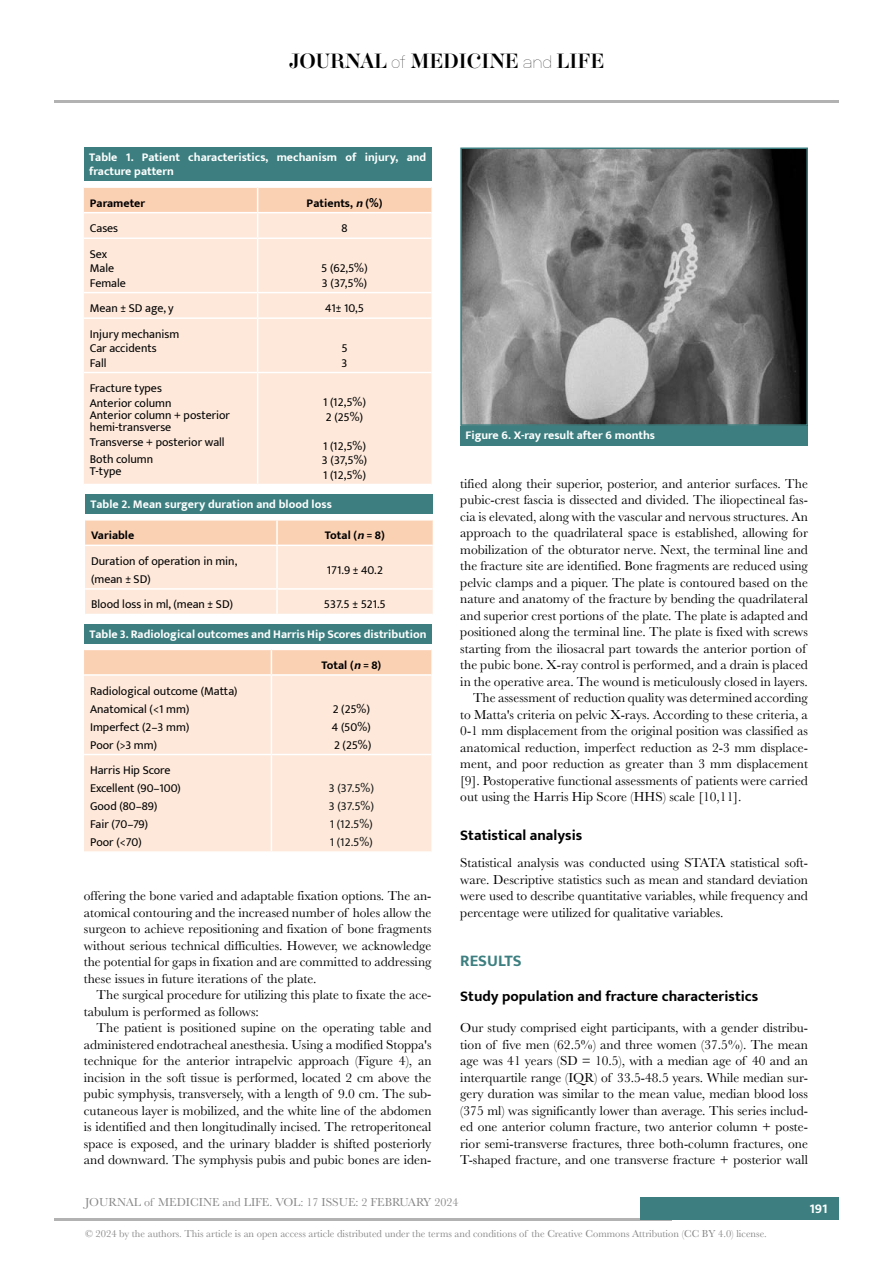
<style>
.page{position:relative;width:893px;height:1263px;background:#fff}
.page>*{position:absolute;margin:0;border:0;box-sizing:border-box;transform-origin:0 0}
.t1{font:18px "Aker Brygge Display";color:#000}
.t2{font:700 16.5px "Mukta";color:#3d7f80}
.t3{font:700 15px "Mukta";color:#000}
.t4{font:13.5px/16.5px "Baskerville";color:#000;text-align:justify}
.t5{font:700 13.5px "Mukta";color:#fff}
.t6{font:12px/14.4px "Mukta";color:#000}
.t7{font:700 12px/14.4px "Mukta";color:#fff}
.t8{font:12px "Baskerville";color:#878787}
.t9{font:700 12px "Mukta";color:#000}
.t10{font:12px/18px "Mukta";letter-spacing:.01em;color:#131413;text-align:justify}
.t11{font:10.5px "Baskerville";color:#878787}
.s1{font-family:"Neubau Grotesk Lei"}
.s2{font-style:italic}
</style>
<div class="page">
<hr style="left:54px;top:100px;width:785px;height:2px;background:#b3b2b2">
<hr style="left:54px;top:1218px;width:618px;height:2px;background:#b3b2b2">
<div style="left:641px;top:1198px;width:198px;height:22px;background:#3d7f80"></div>
<div style="left:84px;top:147px;width:347px;height:34px;background:#3d7f80"></div>
<div style="left:84px;top:239px;width:347px;height:245px;background:#fde8da"></div>
<svg style="left:84px;top:187px;width:347px;height:50px;background:#fcdec9"></svg>
<hr style="left:257px;top:239px;width:1px;height:53px;background:#fff">
<hr style="left:84px;top:292px;width:174px;height:1px;background:#fff">
<hr style="left:258px;top:292px;width:173px;height:1px;background:#fff">
<svg style="left:257px;top:293px;width:1px;height:24px"></svg>
<hr style="left:84px;top:317px;width:174px;height:2px;background:#fff">
<hr style="left:258px;top:317px;width:173px;height:2px;background:#fff">
<hr style="left:257px;top:319px;width:1px;height:53px;background:#fff">
<hr style="left:84px;top:372px;width:174px;height:1px;background:#fff">
<hr style="left:258px;top:372px;width:173px;height:1px;background:#fff">
<hr style="left:257px;top:373px;width:1px;height:111px;background:#fff">
<div style="left:85px;top:495px;width:348px;height:19px;background:#3d7f80"></div>
<svg style="left:85px;top:520px;width:348px;height:94px;background:#fce2d0"></svg>
<hr style="left:276px;top:520px;width:2px;height:25px;background:#fff">
<hr style="left:85px;top:545px;width:192px;height:1px;background:#fff">
<hr style="left:277px;top:545px;width:156px;height:1px;background:#fff">
<hr style="left:276px;top:546px;width:2px;height:42px;background:#fff">
<hr style="left:85px;top:588px;width:192px;height:2px;background:#fff">
<hr style="left:277px;top:588px;width:156px;height:2px;background:#fff">
<hr style="left:276px;top:590px;width:2px;height:24px;background:#fff">
<div style="left:84px;top:624px;width:348px;height:20px;background:#3d7f80"></div>
<div style="left:84px;top:676px;width:347px;height:175px;background:#fde8da"></div>
<svg style="left:84px;top:649px;width:347px;height:25px;background:#fbd3b7"></svg>
<hr style="left:271px;top:676px;width:1px;height:78px;background:#fff">
<hr style="left:84px;top:754px;width:187px;height:1px;background:#fff">
<hr style="left:271px;top:754px;width:160px;height:1px;background:#fff">
<hr style="left:271px;top:755px;width:1px;height:96px;background:#fff">
<div style="left:460px;top:426px;width:348px;height:19px;background:#3d7f80"></div>
<img style="left:463px;top:150px;width:342px;height:273px">
<div style="left:460px;top:147px;width:348px;height:279px;border:2px solid #3d7f80"></div>
<h1 class="t1" style="left:289px;top:49px;width:317px">JOURNAL <span class="s1">of</span> MEDICINE <span class="s1">and</span> LIFE</h1>
<p class="t7" style="left:89px;top:150px;width:339px">Table 1. Patient characteristics, mechanism of injury, and fracture pattern</p>
<p class="t9" style="left:90px;top:195px;width:57px">Parameter</p>
<p class="t9" style="left:307px;top:195px;width:77px">Patients, <span class="s2">n</span>(%)</p>
<p class="t6" style="left:90px;top:221px;width:30px">Cases</p>
<p class="t6" style="left:341px;top:221px;width:8px">8</p>
<p class="t6" style="left:90px;top:246px;width:38px">Sex<br>Male<br>Female</p>
<p class="t6" style="left:321px;top:261px;width:48px">5 (62,5%)<br>3 (37,5%)</p>
<p class="t6" style="left:90px;top:301px;width:85px">Mean ± SD age, y</p>
<p class="t6" style="left:325px;top:301px;width:40px">41± 10,5</p>
<p class="t6" style="left:90px;top:326px;width:91px">Injury mechanism<br>Car accidents<br>Fall</p>
<p class="t6" style="left:341px;top:341px;width:8px">5<br>3</p>
<p class="t6" style="left:90px;top:381px;width:83px">Fracture types<br>Anterior column</p>
<p class="t6" style="left:90px;top:408px;width:142px;line-height:12px">Anterior column + posterior hemi-transverse</p>
<p class="t6" style="left:90px;top:433px;width:136px;line-height:17.4px">Transverse + posterior wall<br>Both column</p>
<p class="t6" style="left:90px;top:464px;width:33px">T-type</p>
<p class="t6" style="left:323px;top:395px;width:44px">1 (12,5%)<br>2 (25%)</p>
<p class="t6" style="left:322px;top:438px;width:47px;text-align:justify">1 (12,5%)<br>3 (37,5%)<br>1 (12,5%)</p>
<p class="t7" style="left:90px;top:497px;width:243px">Table 2. Mean surgery duration and blood loss</p>
<p class="t9" style="left:91px;top:528px;width:45px">Variable</p>
<p class="t9" style="left:325px;top:528px;width:61px">Total (<span class="s2">n</span>= 8)</p>
<p class="t6" style="left:91px;top:552px;width:148px;line-height:18px">Duration of operation in min, (mean ± SD)</p>
<p class="t6" style="left:327px;top:563px;width:57px">171.9 ± 40.2</p>
<p class="t6" style="left:91px;top:597px;width:143px">Blood loss in ml, (mean ± SD)</p>
<p class="t6" style="left:324px;top:597px;width:63px">537.5 ± 521.5</p>
<p class="t7" style="left:89px;top:626px;width:339px">Table 3. Radiological outcomes and Harris Hip Scores distribution</p>
<p class="t9" style="left:321px;top:658px;width:61px">Total (<span class="s2">n</span>= 8)</p>
<p class="t6" style="left:90px;top:681px;width:149px;line-height:18px">Radiological outcome (Matta)<br>Anatomical (&lt;1 mm)<br>Imperfect (2–3 mm)<br>Poor (&gt;3 mm)</p>
<p class="t6" style="left:332px;top:699px;width:41px;line-height:18px;text-align:justify">2 (25%)<br>4 (50%)<br>2 (25%)</p>
<p class="t6" style="left:90px;top:761px;width:92px;line-height:18px">Harris Hip Score<br>Excellent (90–100)<br>Good (80–89)<br>Fair (70–79)<br>Poor (&lt;70)</p>
<p class="t10" style="left:329px;top:779px;width:47px">3 (37.5%)<br>3 (37.5%)<br>1 (12.5%)<br>1 (12.5%)</p>
<p class="t4" style="left:84px;top:888px;width:349px">offering the bone varied and adaptable fixation options. The an&shy;atomical contouring and the increased number of holes allow the surgeon to achieve repositioning and fixation of bone fragments without serious technical difficulties. However, we acknowledge the potential for gaps in fixation and are committed to addressing these issues in future iterations of the plate.</p>
<p class="t4" style="left:84px;top:987px;width:349px;text-indent:13px">The surgical procedure for utilizing this plate to fixate the ace&shy;tabulum is performed as follows:</p>
<p class="t4" style="left:84px;top:1020px;width:349px;text-indent:13px">The patient is positioned supine on the operating table and administered endotracheal anesthesia. Using a modified Stoppa's technique for the anterior intrapelvic approach (Figure 4), an incision in the soft tissue is performed, located 2 cm above the pubic symphysis, transversely, with a length of 9.0 cm. The sub&shy;cutaneous layer is mobilized, and the white line of the abdomen is identified and then longitudinally incised. The retroperitoneal space is exposed, and the urinary bladder is shifted posteriorly and downward. The symphysis pubis and pubic bones are iden-</p>
<p class="t7" style="left:466px;top:428px;width:191px">Figure 6. X-ray result after 6 months</p>
<p class="t4" style="left:460px;top:475px;width:349px">tified along their superior, posterior, and anterior surfaces. The</p>
<p class="t4" style="left:460px;top:492px;width:349px">pubic-crest fascia is dissected and divided. The iliopectineal fas-</p>
<p class="t4" style="left:460px;top:508px;width:349px">cia is elevated, along with the vascular and nervous structures. An</p>
<p class="t4" style="left:460px;top:525px;width:349px">approach to the quadrilateral space is established, allowing for</p>
<p class="t4" style="left:460px;top:541px;width:349px">mobilization of the obturator nerve. Next, the terminal line and</p>
<p class="t4" style="left:460px;top:558px;width:349px">the fracture site are identified. Bone fragments are reduced using</p>
<p class="t4" style="left:460px;top:574px;width:349px">pelvic clamps and a piquer. The plate is contoured based on the</p>
<p class="t4" style="left:460px;top:591px;width:349px">nature and anatomy of the fracture by bending the quadrilateral</p>
<p class="t4" style="left:460px;top:607px;width:349px">and superior crest portions of the plate. The plate is adapted and</p>
<p class="t4" style="left:460px;top:624px;width:349px">positioned along the terminal line. The plate is fixed with screws</p>
<p class="t4" style="left:460px;top:640px;width:347px">starting from the iliosacral part towards the anterior portion of</p>
<p class="t4" style="left:460px;top:657px;width:349px">the pubic bone. X-ray control is performed, and a drain is placed</p>
<p class="t4" style="left:460px;top:673px;width:349px">in the operative area. The wound is meticulously closed in layers.</p>
<p class="t4" style="left:473px;top:690px;width:336px">The assessment of reduction quality was determined according</p>
<p class="t4" style="left:460px;top:706px;width:349px">to Matta's criteria on pelvic X-rays. According to these criteria, a</p>
<p class="t4" style="left:460px;top:723px;width:349px">0-1 mm displacement from the original position was classified as</p>
<p class="t4" style="left:460px;top:739px;width:349px">anatomical reduction, imperfect reduction as 2-3 mm displace-</p>
<p class="t4" style="left:460px;top:756px;width:349px">ment, and poor reduction as greater than 3 mm displacement</p>
<p class="t4" style="left:460px;top:772px;width:349px">[9]. Postoperative functional assessments of patients were carried</p>
<p class="t4" style="left:460px;top:789px;width:283px">out using the Harris Hip Score (HHS) scale [10,11].</p>
<p class="t3" style="left:460px;top:826px;width:124px">Statistical analysis</p>
<p class="t4" style="left:460px;top:855px;width:349px">Statistical analysis was conducted using STATA statistical soft&shy;ware. Descriptive statistics such as mean and standard deviation were used to describe quantitative variables, while frequency and percentage were utilized for qualitative variables.</p>
<p class="t2" style="left:460px;top:951px;width:63px">RESULTS</p>
<p class="t3" style="left:460px;top:987px;width:300px">Study population and fracture characteristics</p>
<p class="t4" style="left:460px;top:1020px;width:349px">Our study comprised eight participants, with a gender distribu&shy;tion of five men (62.5%) and three women (37.5%). The mean age was 41 years (SD = 10.5), with a median age of 40 and an interquartile range (IQR) of 33.5-48.5 years. While median sur&shy;gery duration was similar to the mean value, median blood loss (375 ml) was significantly lower than average. This series includ&shy;ed one anterior column fracture, two anterior column + poste&shy;rior semi-transverse fractures, three both-column fractures, one T-shaped fracture, and one transverse fracture + posterior wall</p>
<p class="t8" style="left:85px;top:1195px;width:375px">JOURNAL of MEDICINE and LIFE. VOL: 17 ISSUE: 2 FEBRUARY 2024</p>
<p class="t11" style="left:85px;top:1226px;width:683px">© 2024 by the authors. This article is an open access article distributed under the terms and conditions of the Creative Commons Attribution (CC BY 4.0) license.</p>
<p class="t5" style="left:809px;top:1200px;width:20px">191</p>
</div>
